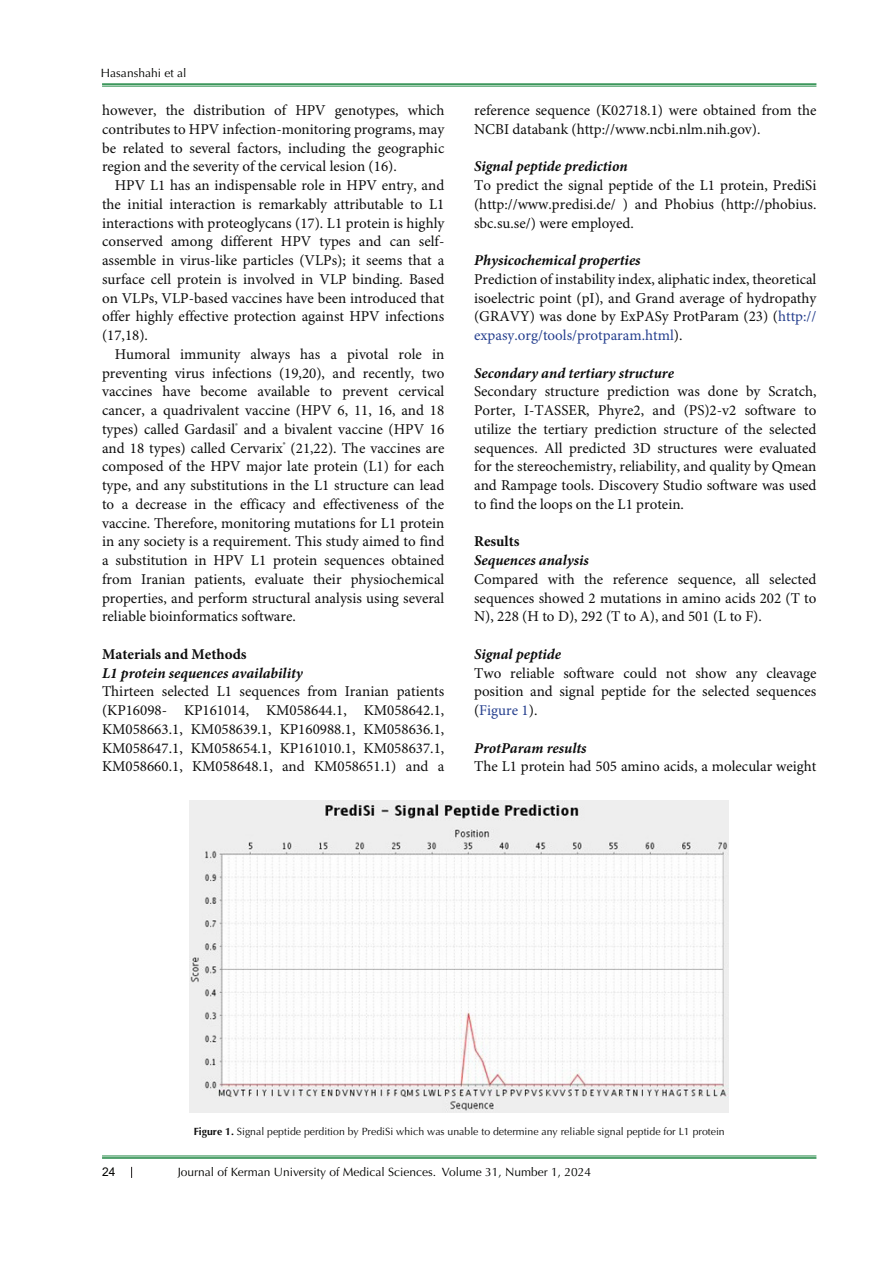
<style>
.page{position:relative;width:893px;height:1263px;background:#fff}
.page>*{position:absolute;margin:0;border:0;box-sizing:border-box;transform-origin:0 0}
.t1{font:15px/18.8px "Minion Pro";color:#0d0d0d;text-align:justify}
.t2{font:italic 700 15px "Minion Pro";color:#0d0d0d}
.t3{font:700 15px "Minion Pro";color:#0d0d0d}
.t4{font:12px "Optima LT Std";color:#040503}
.t5{font:12px "Arial";color:#040503}
.t6{font:10.5px "Optima LT Std";color:#0d0d0d}
.s1{color:#253f8e}
.s2{font-weight:700}
</style>
<div class="page">
<hr style="left:102px;top:83px;width:714px;height:2px;background:#1e8742">
<hr style="left:102px;top:86px;width:714px;height:1px;background:#1e8742">
<hr style="left:102px;top:1156px;width:714px;height:1px;background:#1e8742">
<hr style="left:102px;top:1157px;width:714px;height:2px;background:#1e8742">
<img style="left:190px;top:801px;width:539px;height:312px">
<p class="t4" style="left:101px;top:66px;width:87px">Hasanshahi et al</p>
<p class="t1" style="left:102px;top:102px;width:344px">however, the distribution of HPV genotypes, which contributes to HPV infection-monitoring programs, may be related to several factors, including the geographic region and the severity of the cervical lesion (16).</p>
<p class="t1" style="left:102px;top:177px;width:344px;text-indent:13px">HPV L1 has an indispensable role in HPV entry, and the initial interaction is remarkably attributable to L1 interactions with proteoglycans (17). L1 protein is highly conserved among different HPV types and can self&shy;assemble in virus-like particles (VLPs); it seems that a surface cell protein is involved in VLP binding. Based on VLPs, VLP-based vaccines have been introduced that offer highly effective protection against HPV infections (17,18).</p>
<p class="t1" style="left:102px;top:345px;width:344px;text-indent:13px">Humoral immunity always has a pivotal role in preventing virus infections (19,20), and recently, two vaccines have become available to prevent cervical cancer, a quadrivalent vaccine (HPV 6, 11, 16, and 18 types) called Gardasil<sup>®</sup> and a bivalent vaccine (HPV 16 and 18 types) called Cervarix<sup>®</sup> (21,22). The vaccines are composed of the HPV major late protein (L1) for each type, and any substitutions in the L1 structure can lead to a decrease in the efficacy and effectiveness of the vaccine. Therefore, monitoring mutations for L1 protein in any society is a requirement. This study aimed to find a substitution in HPV L1 protein sequences obtained from Iranian patients, evaluate their physiochemical properties, and perform structural analysis using several reliable bioinformatics software.</p>
<p class="t3" style="left:102px;top:643px;width:146px">Materials and Methods</p>
<p class="t2" style="left:102px;top:662px;width:202px">L1 protein sequences availability</p>
<p class="t1" style="left:102px;top:683px;width:344px">Thirteen selected L1 sequences from Iranian patients (KP16098- KP161014, KM058644.1, KM058642.1, KM058663.1, KM058639.1, KP160988.1, KM058636.1, KM058647.1, KM058654.1, KP161010.1, KM058637.1, KM058660.1, KM058648.1, and KM058651.1) and a</p>
<p class="t1" style="left:474px;top:102px;width:344px">reference sequence (K02718.1) were obtained from the<br>NCBI databank (http://www.ncbi.nlm.nih.gov).</p>
<p class="t2" style="left:474px;top:156px;width:155px">Signal peptide prediction</p>
<p class="t1" style="left:474px;top:177px;width:344px">To predict the signal peptide of the L1 protein, PrediSi (http://www.predisi.de/ ) and Phobius (http://phobius. sbc.su.se/) were employed.</p>
<p class="t2" style="left:474px;top:250px;width:168px">Physicochemical properties</p>
<p class="t1" style="left:474px;top:270px;width:344px">Prediction of instability index, aliphatic index, theoretical isoelectric point (pI), and Grand average of hydropathy (GRAVY) was done by ExPASy ProtParam (23) (<span class="s1">http:// expasy.org/tools/protparam.html</span>).</p>
<p class="t2" style="left:474px;top:362px;width:201px">Secondary and tertiary structure</p>
<p class="t1" style="left:474px;top:383px;width:344px">Secondary structure prediction was done by Scratch, Porter, I-TASSER, Phyre2, and (PS)2-v2 software to utilize the tertiary prediction structure of the selected sequences. All predicted 3D structures were evaluated for the stereochemistry, reliability, and quality by Qmean and Rampage tools. Discovery Studio software was used to find the loops on the L1 protein.</p>
<p class="t3" style="left:474px;top:531px;width:47px">Results</p>
<p class="t2" style="left:474px;top:550px;width:116px">Sequences analysis</p>
<p class="t1" style="left:474px;top:570px;width:344px">Compared with the reference sequence, all selected sequences showed 2 mutations in amino acids 202 (T to N), 228 (H to D), 292 (T to A), and 501 (L to F).</p>
<p class="t2" style="left:474px;top:643px;width:89px">Signal peptide</p>
<p class="t1" style="left:474px;top:664px;width:344px">Two reliable software could not show any cleavage position and signal peptide for the selected sequences (<span class="s1">Figure 1</span>).</p>
<p class="t2" style="left:474px;top:737px;width:114px">ProtParam results</p>
<p class="t1" style="left:474px;top:758px;width:344px">The L1 protein had 505 amino acids, a molecular weight</p>
<p class="t6" style="left:194px;top:1126px;width:533px"><span class="s2">Figure 1.</span> Signal peptide perdition by PrediSi which was unable to determine any reliable signal peptide for L1 protein</p>
<p class="t5" style="left:102px;top:1163px;width:15px">24</p>
<p class="t4" style="left:178px;top:1165px;width:415px">Journal of Kerman University of Medical Sciences. Volume 31, Number 1, 2024</p>
</div>
